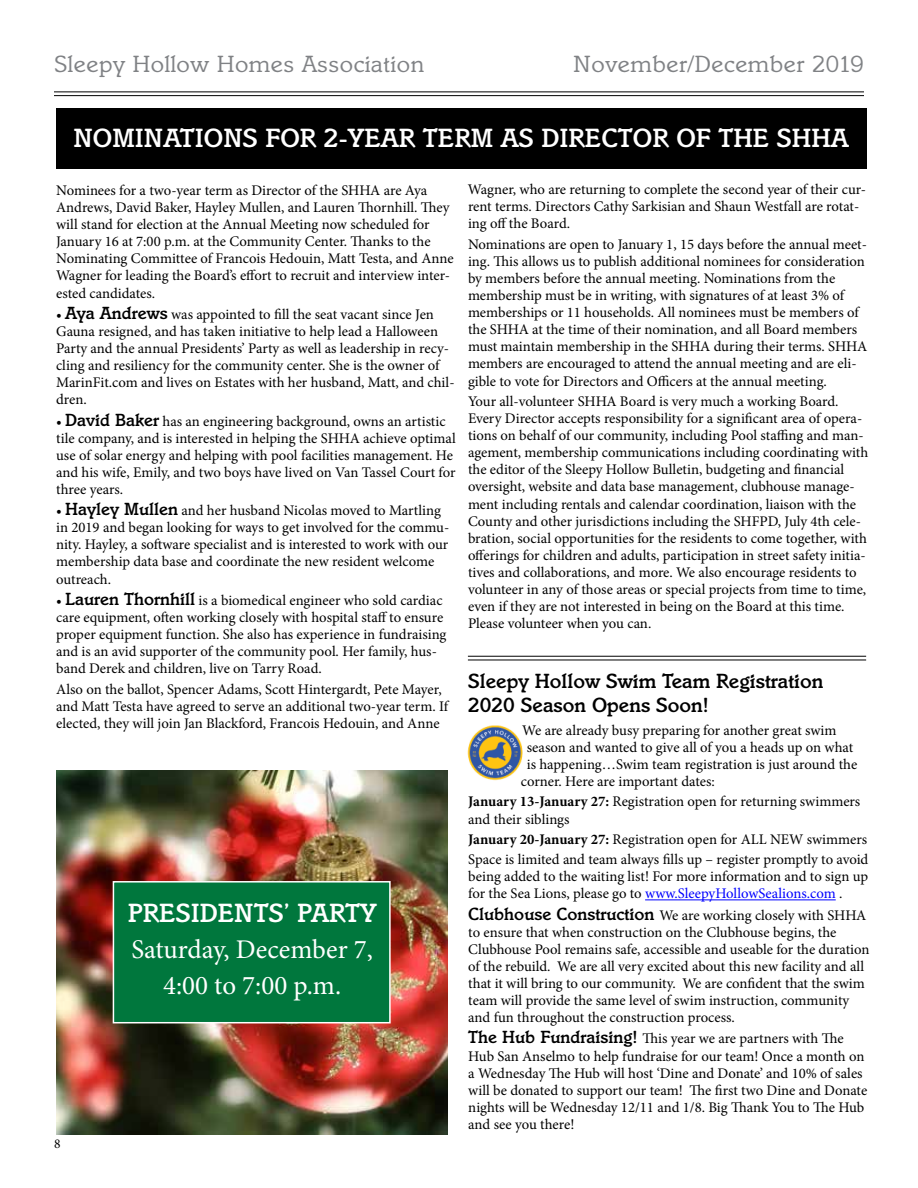
<style>
.page{position:relative;width:918px;height:1188px;background:#fff}
.page>*{position:absolute;margin:0;border:0;box-sizing:border-box;transform-origin:0 0}
.t1{font:500 27px "Italia";color:#fff}
.t2{font:27px/36px "Minion Pro";color:#fff;text-align:center}
.t3{font:24px "Italia";letter-spacing:.025em;color:#808285}
.t4{font:500 21px/24px "Italia";color:#000}
.t5{font:14.7px/17.1px "Minion Pro";letter-spacing:-.005em;color:#000}
.t6{font:13.5px "Minion Pro";color:#000}
.s1{font-family:"Italia";font-weight:500;font-size:18px}
.s2{font-weight:700}
.s3{color:#00f}
</style>
<div class="page">
<hr style="left:54px;top:92px;width:810px;height:1px;background:#000">
<hr style="left:54px;top:95px;width:810px;height:1px;background:#000">
<div style="left:56px;top:109px;width:810px;height:60px;background:#000"></div>
<hr style="left:468px;top:656px;width:398px;height:1px;background:#000">
<hr style="left:468px;top:660px;width:398px;height:1px;background:#000">
<img style="left:467px;top:725px;width:56px;height:56px">
<img style="left:56px;top:770px;width:392px;height:365px">
<div style="left:113px;top:881px;width:278px;height:142px;background:#00773d;border:2px solid #fff"></div>
<hr style="left:645px;top:900px;width:191px;height:1px;background:#00f">
<h2 class="t3" style="left:54px;top:50px;width:372px">Sleepy Hollow Homes Association</h2>
<h2 class="t3" style="left:574px;top:50px;width:292px">November/December 2019</h2>
<h1 class="t1" style="left:73px;top:122px;width:777px">NOMINATIONS FOR 2-YEAR TERM AS DIRECTOR OF THE SHHA</h1>
<p class="t5" style="left:56px;top:182px;width:399px">Nominees for a two-year term as Director of the SHHA are Aya Andrews, David Baker, Hayley Mullen, and Lauren Thornhill. They will stand for election at the Annual Meeting now scheduled for January 16 at 7:00 p.m. at the Community Center. Thanks to the Nominating Committee of Francois Hedouin, Matt Testa, and Anne Wagner for leading the Board’s effort to recruit and interview inter&shy;ested candidates.</p>
<p class="t5" style="left:56px;top:306px;width:400px">• <span class="s1">Aya Andrews</span> was appointed to fill the seat vacant since Jen Gauna resigned, and has taken initiative to help lead a Halloween Party and the annual Presidents’ Party as well as leadership in recy&shy;cling and resiliency for the community center. She is the owner of MarinFit.com and lives on Estates with her husband, Matt, and chil&shy;dren.</p>
<p class="t5" style="left:56px;top:412px;width:401px">• <span class="s1">David Baker</span> has an engineering background, owns an artistic tile company, and is interested in helping the SHHA achieve optimal use of solar energy and helping with pool facilities management. He and his wife, Emily, and two boys have lived on Van Tassel Court for three years.</p>
<p class="t5" style="left:56px;top:502px;width:395px">• <span class="s1">Hayley Mullen</span> and her husband Nicolas moved to Martling in 2019 and began looking for ways to get involved for the commu&shy;nity. Hayley, a software specialist and is interested to work with our membership data base and coordinate the new resident welcome outreach.</p>
<p class="t5" style="left:56px;top:592px;width:392px">• <span class="s1">Lauren Thornhill</span> is a biomedical engineer who sold cardiac care equipment, often working closely with hospital staff to ensure proper equipment function. She also has experience in fundraising and is an avid supporter of the community pool. Her family, hus&shy;band Derek and children, live on Tarry Road.</p>
<p class="t5" style="left:56px;top:680px;width:394px">Also on the ballot, Spencer Adams, Scott Hintergardt, Pete Mayer, and Matt Testa have agreed to serve an additional two-year term. If elected, they will join Jan Blackford, Francois Hedouin, and Anne</p>
<p class="t6" style="left:54px;top:1135px;width:8px">8</p>
<h1 class="t1" style="left:128px;top:897px;width:251px">PRESIDENTS’ PARTY</h1>
<h1 class="t2" style="left:131px;top:931px;width:243px">Saturday, December 7,<br>4:00 to 7:00 p.m.</h1>
<p class="t5" style="left:468px;top:181px;width:400px">Wagner, who are returning to complete the second year of their cur&shy;rent terms. Directors Cathy Sarkisian and Shaun Westfall are rotat&shy;ing off the Board.</p>
<p class="t5" style="left:468px;top:236px;width:401px">Nominations are open to January 1, 15 days before the annual meet&shy;ing. This allows us to publish additional nominees for consideration by members before the annual meeting. Nominations from the membership must be in writing, with signatures of at least 3% of memberships or 11 households. All nominees must be members of the SHHA at the time of their nomination, and all Board members must maintain membership in the SHHA during their terms. SHHA members are encouraged to attend the annual meeting and are eli&shy;gible to vote for Directors and Officers at the annual meeting.</p>
<p class="t5" style="left:468px;top:393px;width:402px">Your all-volunteer SHHA Board is very much a working Board.<br>Every Director accepts responsibility for a significant area of opera&shy;tions on behalf of our community, including Pool staffing and man&shy;agement, membership communications including coordinating with the editor of the Sleepy Hollow Bulletin, budgeting and financial oversight, website and data base management, clubhouse manage&shy;ment including rentals and calendar coordination, liaison with the County and other jurisdictions including the SHFPD, July 4th cele&shy;bration, social opportunities for the residents to come together, with offerings for children and adults, participation in street safety initia&shy;tives and collaborations, and more. We also encourage residents to volunteer in any of those areas or special projects from time to time, even if they are not interested in being on the Board at this time.<br>Please volunteer when you can.</p>
<h3 class="t4" style="left:468px;top:669px;width:357px">Sleepy Hollow Swim Team Registration<br>2020 Season Opens Soon!</h3>
<p class="t5" style="left:522px;top:722px;width:316px">We are already busy preparing for another great swim</p>
<p class="t5" style="left:527px;top:739px;width:328px">season and wanted to give all of you a heads up on what</p>
<p class="t5" style="left:527px;top:756px;width:332px">is happening…Swim team registration is just around the</p>
<p class="t5" style="left:521px;top:773px;width:195px">corner. Here are important dates:</p>
<p class="t5" style="left:468px;top:793px;width:394px"><span class="s2">January 13-January 27:</span> Registration open for returning swimmers and their siblings</p>
<p class="t5" style="left:468px;top:829px;width:402px;line-height:20.4px"><span class="s2">January 20-January 27:</span> Registration open for ALL NEW swimmers<br>Space is limited and team always fills up – register promptly to avoid</p>
<p class="t5" style="left:468px;top:868px;width:401px">being added to the waiting list! For more information and to sign up for the Sea Lions, please go to <span class="s3">www.SleepyHollowSealions.com</span> .</p>
<p class="t5" style="left:468px;top:906px;width:403px"><span class="s1">Clubhouse Construction</span> We are working closely with SHHA to ensure that when construction on the Clubhouse begins, the Clubhouse Pool remains safe, accessible and useable for the duration of the rebuild. We are all very excited about this new facility and all that it will bring to our community. We are confident that the swim team will provide the same level of swim instruction, community and fun throughout the construction process.</p>
<p class="t5" style="left:468px;top:1030px;width:400px"><span class="s1">The Hub Fundraising!</span> This year we are partners with The Hub San Anselmo to help fundraise for our team! Once a month on a Wednesday The Hub will host ‘Dine and Donate’ and 10% of sales will be donated to support our team! The first two Dine and Donate nights will be Wednesday 12/11 and 1/8. Big Thank You to The Hub and see you there!</p>
</div>
